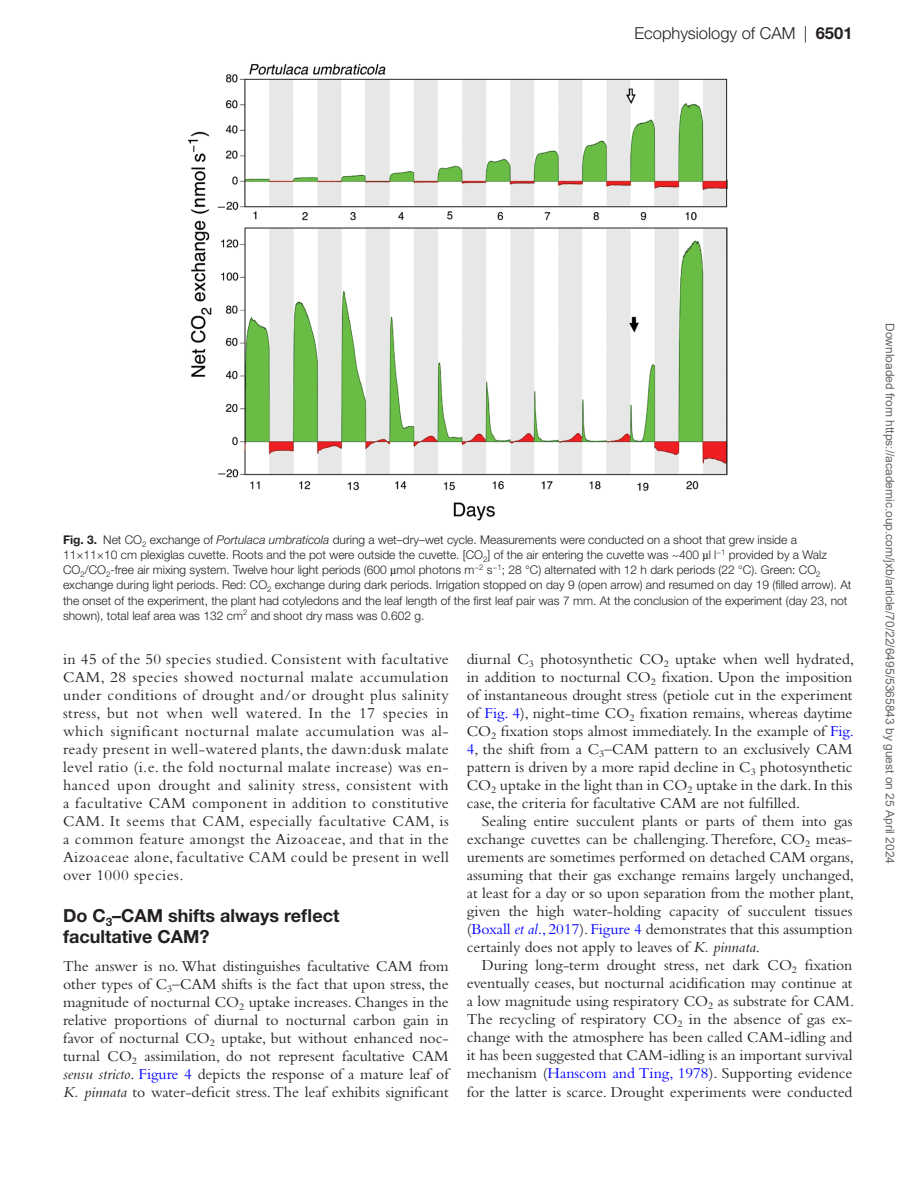
<style>
.page{position:relative;width:919px;height:1187px;background:#fff}
.page>*{position:absolute;margin:0;border:0;box-sizing:border-box;transform-origin:0 0}
.t1{font:700 18px/21px "Helvetica Neue LT Std";color:#231f20}
.t2{font:300 16.5px "Helvetica Neue LT Std";color:#231f20}
.t3{font:15.75px/18px "Bembo Std";color:#231f20;text-align:justify}
.t4{font:300 12px/15px "Helvetica Neue LT Std";color:#231f20}
.t5{font:12px "Arial";color:#666}
.s1{font-weight:700}
.s2{font-style:italic}
.s3{font-family:"Gandhari Unicode";font-weight:400}
.s4{color:#00f}
.s5{font-style:italic;color:#00f}
</style>
<div class="page">
<img style="left:188px;top:64px;width:540px;height:456px">
<p class="t2" style="left:634px;top:23px;width:219px">Ecophysiology of CAM | <span class="s1">6501</span></p>
<p class="t4" style="left:63px;top:532px;width:789px"><span class="s1">Fig. 3.</span> Net CO<sub>2</sub> exchange of <span class="s2">Portulaca umbraticola</span> during a wet–dry–wet cycle. Measurements were conducted on a shoot that grew inside a 11×11×10 cm plexiglas cuvette. Roots and the pot were outside the cuvette. [CO<sub>2</sub>] of the air entering the cuvette was ~400 <span class="s3">µ</span>l l<sup>−1</sup> provided by a Walz CO<sub>2</sub>/CO<sub>2</sub>-free air mixing system. Twelve hour light periods (600 <span class="s3">µ</span>mol photons m<sup>−2</sup> s<sup>−1</sup>; 28 °C) alternated with 12 h dark periods (22 °C). Green: CO<sub>2 </sub>exchange during light periods. Red: CO<sub>2</sub> exchange during dark periods. Irrigation stopped on day 9 (open arrow) and resumed on day 19 (filled arrow). At the onset of the experiment, the plant had cotyledons and the leaf length of the first leaf pair was 7 mm. At the conclusion of the experiment (day 23, not shown), total leaf area was 132 cm<sup>2</sup> and shoot dry mass was 0.602 g.</p>
<p class="t3" style="left:63px;top:650px;width:387px">in 45 of the 50 species studied. Consistent with facultative CAM, 28 species showed nocturnal malate accumulation under conditions of drought and/or drought plus salinity stress, but not when well watered. In the 17 species in which significant nocturnal malate accumulation was al&shy;ready present in well-watered plants, the dawn:dusk malate level ratio (i.e. the fold nocturnal malate increase) was en&shy;hanced upon drought and salinity stress, consistent with a facultative CAM component in addition to constitutive CAM. It seems that CAM, especially facultative CAM, is a common feature amongst the Aizoaceae, and that in the Aizoaceae alone, facultative CAM could be present in well over 1000 species.</p>
<p class="t1" style="left:63px;top:905px;width:278px">Do C<sub>3</sub>–CAM shifts always reflect facultative CAM?</p>
<p class="t3" style="left:63px;top:956px;width:387px">The answer is no. What distinguishes facultative CAM from other types of C<sub>3</sub>–CAM shifts is the fact that upon stress, the magnitude of nocturnal CO<sub>2</sub> uptake increases. Changes in the relative proportions of diurnal to nocturnal carbon gain in favor of nocturnal CO<sub>2</sub> uptake, but without enhanced noc&shy;turnal CO<sub>2</sub> assimilation, do not represent facultative CAM <span class="s2">sensu stricto</span>. <span class="s4">Figure 4</span> depicts the response of a mature leaf of <span class="s2">K. pinnata</span> to water-deficit stress. The leaf exhibits significant</p>
<p class="t3" style="left:466px;top:650px;width:389px">diurnal C<sub>3</sub> photosynthetic CO<sub>2</sub> uptake when well hydrated, in addition to nocturnal CO<sub>2</sub> fixation. Upon the imposition of instantaneous drought stress (petiole cut in the experiment of <span class="s4">Fig. 4</span>), night-time CO<sub>2</sub> fixation remains, whereas daytime CO<sub>2</sub> fixation stops almost immediately. In the example of <span class="s4">Fig.<br>4</span>, the shift from a C<sub>3</sub>–CAM pattern to an exclusively CAM pattern is driven by a more rapid decline in C<sub>3</sub> photosynthetic CO<sub>2</sub> uptake in the light than in CO<sub>2</sub> uptake in the dark. In this case, the criteria for facultative CAM are not fulfilled.</p>
<p class="t3" style="left:466px;top:812px;width:389px;text-indent:15px">Sealing entire succulent plants or parts of them into gas exchange cuvettes can be challenging. Therefore, CO<sub>2</sub> meas&shy;urements are sometimes performed on detached CAM organs, assuming that their gas exchange remains largely unchanged, at least for a day or so upon separation from the mother plant, given the high water-holding capacity of succulent tissues (<span class="s4">Boxall</span> <span class="s5">et al.</span><span class="s4">, 2017</span>). <span class="s4">Figure 4</span> demonstrates that this assumption certainly does not apply to leaves of <span class="s2">K. pinnata</span>.</p>
<p class="t3" style="left:467px;top:956px;width:389px;text-indent:15px">During long-term drought stress, net dark CO<sub>2</sub> fixation eventually ceases, but nocturnal acidification may continue at a low magnitude using respiratory CO<sub>2</sub> as substrate for CAM.<br>The recycling of respiratory CO<sub>2</sub> in the absence of gas ex&shy;change with the atmosphere has been called CAM-idling and it has been suggested that CAM-idling is an important survival mechanism (<span class="s4">Hanscom and Ting, 1978</span>). Supporting evidence for the latter is scarce. Drought experiments were conducted</p>
<p class="t5" style="left:894px;top:323px;width:542px;rotate:90deg">Downloaded from https://academic.oup.com/jxb/article/70/22/6495/5365843 by guest on 25 April 2024</p>
</div>
